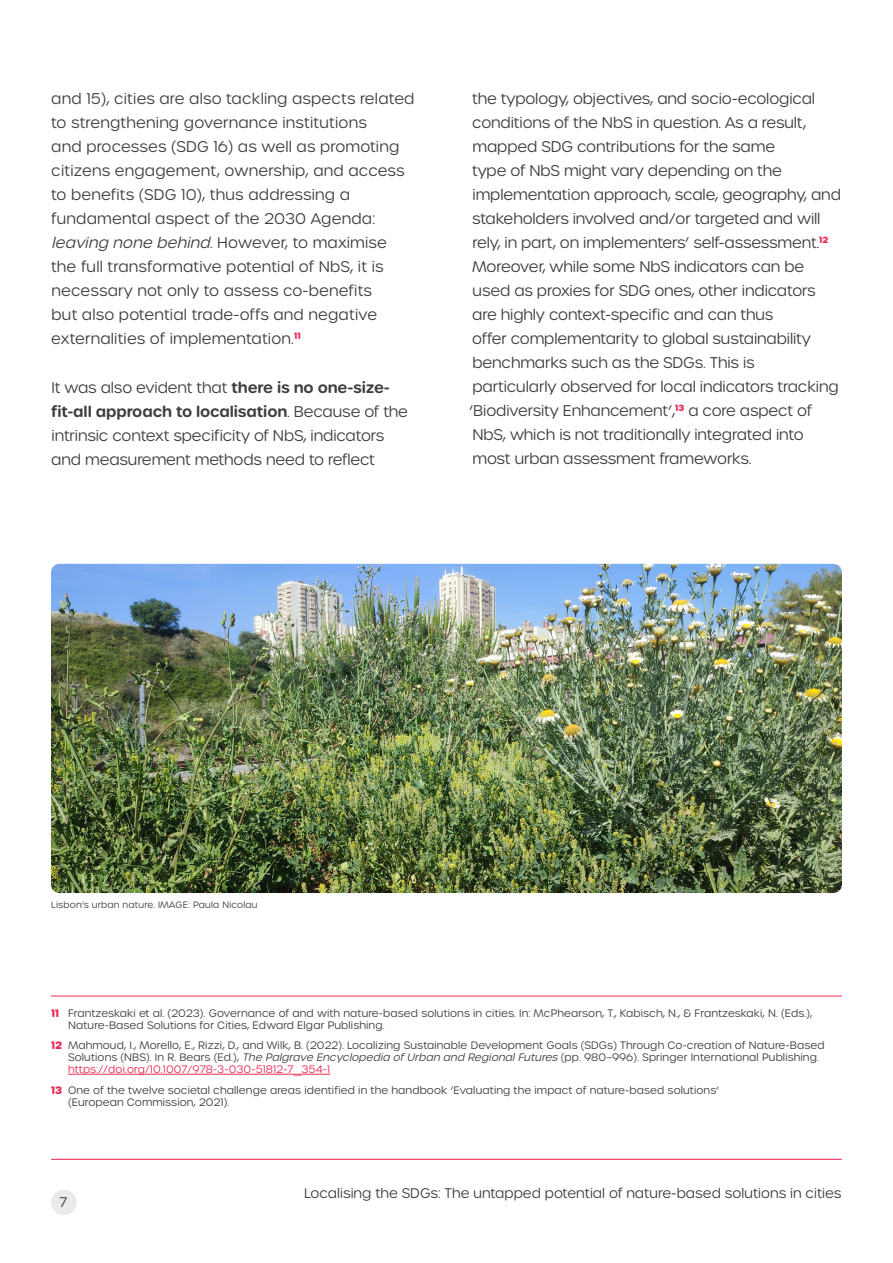
<style>
.page{position:relative;width:893px;height:1263px;background:#fff}
.page>*{position:absolute;margin:0;border:0;box-sizing:border-box;transform-origin:0 0}
.t1{font:300 15px/24px "Urbane Rounded";letter-spacing:-.01em;color:#3e3e3f}
.t2{font:300 15px/24px "Urbane Rounded";letter-spacing:.01em;color:#3e3e3f}
.t3{font:300 13.5px "Urbane Rounded";color:#3e3e3f}
.t4{font:300 10.5px/12px "Urbane Rounded";letter-spacing:.01em;color:#3e3e3f}
.t5{font:300 9px "Urbane Rounded";letter-spacing:.02em;color:#3e3e3f}
.s1{font-style:italic}
.s2{font-weight:600}
.s3{font-weight:700;color:#ee2953}
.s4{color:#ee2953}
</style>
<div class="page">
<hr style="left:52px;top:1159px;width:789px;height:1px;background:#ee2953">
<div style="left:51px;top:1189px;width:26px;height:26px;background:#e9eaeb;border-radius:50%"></div>
<hr style="left:51px;top:996px;width:791px;height:1px;background:#ee2953">
<hr style="left:68px;top:1074px;width:262px;height:1px;background:#ee2953">
<img style="left:51px;top:564px;width:791px;height:329px">
<p class="t2" style="left:51px;top:86px;width:365px">and 15), cities are also tackling aspects related to strengthening governance institutions<br>and processes (SDG 16) as well as promoting citizens engagement, ownership, and access to benefits (SDG 10), thus addressing a fundamental aspect of the 2030 Agenda: <span class="s1">leaving none behind</span>. H o w e v e r, t o m a x i m i s e the full transformative potential of NbS, it is necessary not only to assess co-benefits<br>but also potential trade-offs and negative externalities of implementation.<sup>11</sup></p>
<p class="t1" style="left:51px;top:376px;width:358px">It was also evident that <span class="s2">there is no one-size&shy;fit-all approach to localisation</span>. Because of the intrinsic context specificity of NbS, indicators and measurement methods need to reflect</p>
<p class="t1" style="left:469px;top:86px;width:373px">the typology, objectives, and socio-ecological conditions of the NbS in question. As a result, mapped SDG contributions for the same<br>type of NbS might vary depending on the implementation approach, scale, geography, and stakeholders involved and/or targeted and will rely, in part, on implementers’ self-assessment.<sup>12<br></sup>Moreover, while some NbS indicators can be used as proxies for SDG ones, other indicators<br>are highly context-specific and can thus<br>offer complementarity to global sustainability benchmarks such as the SDGs. This is<br>particularly observed for local indicators tracking ‘Biodiversity Enhancement’,<sup>13</sup> a core aspect of NbS, which is not traditionally integrated into most urban assessment frameworks.</p>
<p class="t5" style="left:51px;top:899px;width:208px">Lisbon’s urban nature. IMAGE: Paula Nicolau</p>
<p class="t4" style="left:68px;top:1007px;width:746px;text-indent:-17px"><span class="s3">11</span> Frantzeskaki et al. (2023). Governance of and with nature-based solutions in cities. In: McPhearson, T., Kabisch, N., &amp; Frantzeskaki, N. (Eds.),<br>Nature-Based Solutions for Cities, Edward Elgar Publishing.</p>
<p class="t4" style="left:68px;top:1039px;width:758px;text-indent:-17px"><span class="s3">12</span> Mahmoud, I., Morello, E., Rizzi, D., and Wilk, B. (2022). Localizing Sustainable Development Goals (SDGs) Through Co-creation of Nature-Based<br>Solutions (NBS). In R. Bears (Ed.), <span class="s1">The Palgrave Encyclopedia ofUrban and RegionalFutures</span> (pp. 980–996). Springer International Publishing. <span class="s4">https://doi.org/10.1007/978-3-030-51812-7_354-1</span></p>
<p class="t4" style="left:68px;top:1084px;width:653px;text-indent:-17px"><span class="s3">13</span> One of the twelve societal challenge areas identified in the handbook ‘Evaluating the impact of nature-based solutions’ (European Commission, 2021).</p>
<p class="t3" style="left:59px;top:1194px;width:9px">7</p>
<p class="t3" style="left:304px;top:1185px;width:539px">Localising the SDGs: The untapped potential of nature-based solutions in cities</p>
</div>
